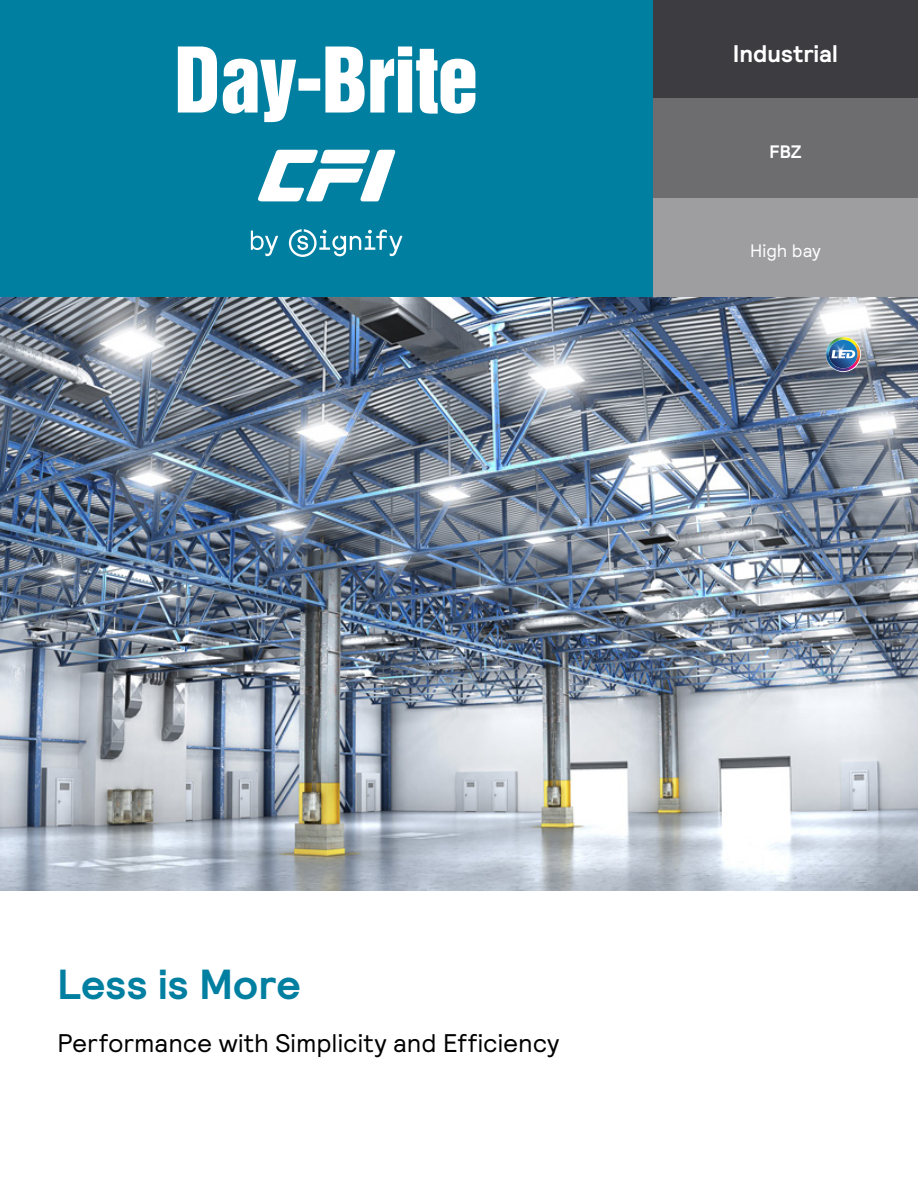
<style>
.page{position:relative;width:918px;height:1188px;background:#fff}
.page>*{position:absolute;margin:0;border:0;box-sizing:border-box;transform-origin:0 0}
.t1{font:700 42px "Signify Relative";letter-spacing:-.005em;color:#007fa1}
.t2{font:25.5px "Signify Relative";color:#000}
.t3{font:700 24px "Signify Relative";letter-spacing:.005em;color:#fff}
.t4{font:18px "Signify Relative";color:#fff}
.t5{font:700 18px "Signify Relative";color:#fff}
</style>
<div class="page">
<img style="left:0;top:297px;width:918px;height:594px">
<div style="left:0;top:0;width:653px;height:297px;background:#007fa1"></div>
<div style="left:653px;top:0;width:265px;height:99px;background:#3c3c41"></div>
<div style="left:653px;top:99px;width:265px;height:99px;background:#6d6d70"></div>
<div style="left:653px;top:198px;width:265px;height:99px;background:#9e9ea0"></div>
<svg style="left:178px;top:46px;width:297px;height:155px"></svg>
<svg style="left:251px;top:229px;width:151px;height:28px"></svg>
<svg style="left:825px;top:336px;width:36px;height:36px"></svg>
<svg style="left:826px;top:337px;width:33px;height:34px"></svg>
<p class="t3" style="left:733px;top:37px;width:106px">Industrial</p>
<p class="t5" style="left:769px;top:139px;width:34px">FBZ</p>
<p class="t4" style="left:750px;top:239px;width:72px">High bay</p>
<h1 class="t1" style="left:57px;top:957px;width:245px">Less is More</h1>
<p class="t2" style="left:57px;top:1026px;width:504px">Performance with Simplicity and Efficiency</p>
</div>
